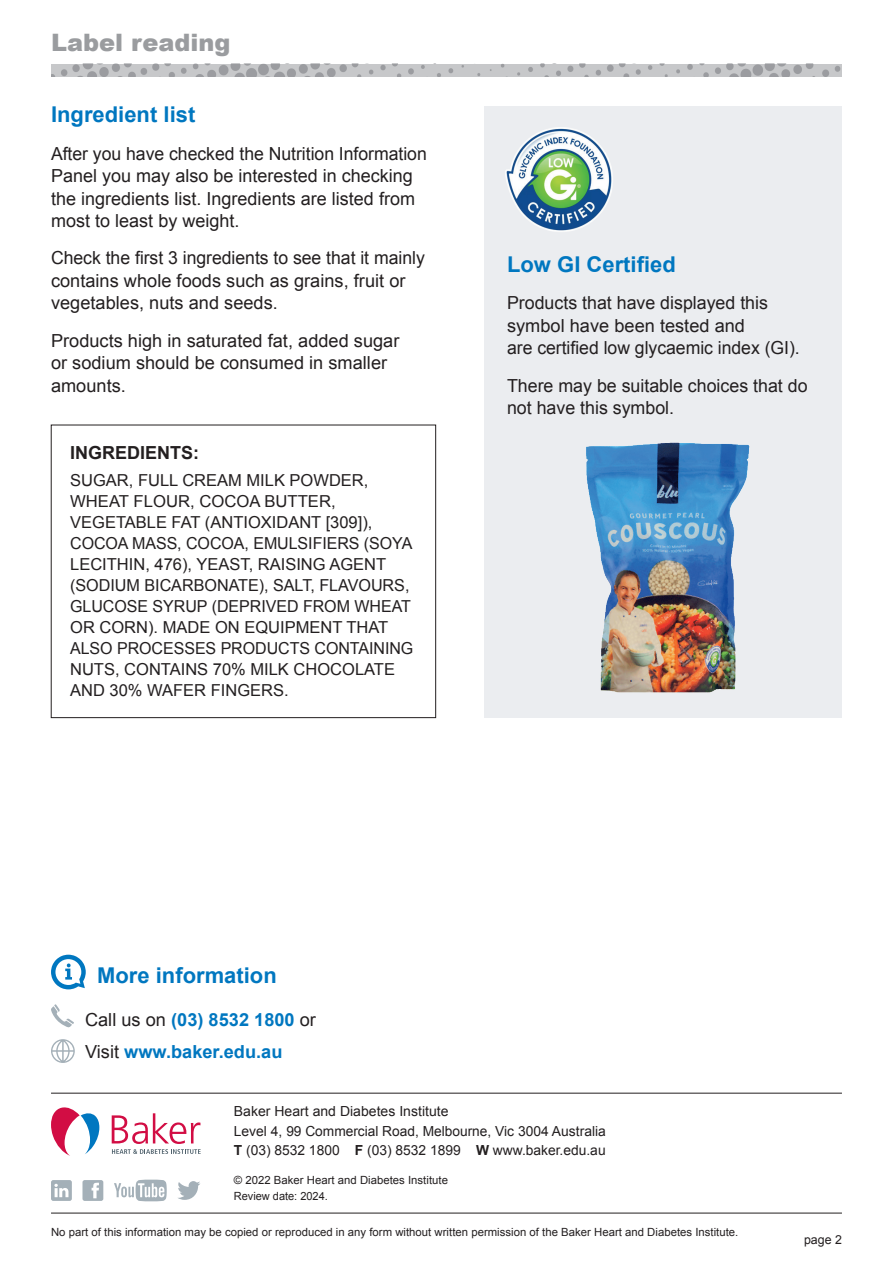
<style>
.page{position:relative;width:893px;height:1263px;background:#fff}
.page>*{position:absolute;margin:0;border:0;box-sizing:border-box;transform-origin:0 0}
.t1{font:900 24px "Arial";color:#9a9c9f}
.t2{font:700 21.75px "Arial";color:#0077c0}
.t3{font:18px/22.5px "Arial";color:#231f20}
.t4{font:700 18px/31.5px "Arial";color:#0077c0}
.t5{font:700 18px "Arial";color:#231f20}
.t6{font:16.5px/21px "Arial";color:#231f20}
.t7{font:13.8px/19.5px "Arial";color:#231f20}
.t8{font:12.3px "Arial";color:#231f20}
.t9{font:11.25px/16.5px "Arial";color:#231f20}
.s1{font-weight:400;color:#231f20}
.s2{font-weight:700}
</style>
<div class="page">
<img style="left:51px;top:64px;width:791px;height:13px">
<div style="left:485px;top:106px;width:357px;height:612px;background:#ebedf0"></div>
<img style="left:505px;top:127px;width:108px;height:105px">
<img style="left:586px;top:442px;width:164px;height:251px">
<svg style="left:51px;top:955px;width:35px;height:34px"></svg>
<svg style="left:51px;top:1004px;width:23px;height:23px"></svg>
<svg style="left:51px;top:1039px;width:24px;height:24px"></svg>
<div style="left:82px;top:1180px;width:21px;height:21px;background:#a4b0b8;border-radius:2px"></div>
<svg style="left:92px;top:1182px;width:7px;height:16px"></svg>
<svg style="left:114px;top:1179px;width:53px;height:22px"></svg>
<div style="left:51px;top:1180px;width:21px;height:21px;background:#a4b0b8;border-radius:2px"></div>
<svg style="left:54px;top:1184px;width:14px;height:13px"></svg>
<svg style="left:178px;top:1181px;width:22px;height:19px"></svg>
<svg style="left:51px;top:1107px;width:48px;height:49px"></svg>
<svg style="left:112px;top:1113px;width:89px;height:41px"></svg>
<hr style="left:51px;top:1093px;width:791px;height:1px;background:#231f20">
<hr style="left:51px;top:1213px;width:791px;height:1px;background:#231f20">
<div style="left:51px;top:425px;width:385px;height:293px;border:1px solid #231f20"></div>
<h1 class="t1" style="left:51px;top:25px;width:181px">Label reading</h1>
<p class="t2" style="left:51px;top:100px;width:146px">Ingredient list</p>
<p class="t3" style="left:51px;top:142px;width:377px">After you have checked the Nutrition Information Panel you may also be interested in checking the ingredients list. Ingredients are listed from most to least by weight.</p>
<p class="t3" style="left:51px;top:247px;width:375px">Check the first 3 ingredients to see that it mainly contains whole foods such as grains, fruit or vegetables, nuts and seeds.</p>
<p class="t3" style="left:51px;top:329px;width:350px">Products high in saturated fat, added sugar or sodium should be consumed in smaller amounts.</p>
<p class="t5" style="left:70px;top:441px;width:131px">INGREDIENTS:</p>
<p class="t6" style="left:70px;top:470px;width:345px">SUGAR, FULL CREAM MILK POWDER, WHEAT FLOUR, COCOA BUTTER, VEGETABLE FAT (ANTIOXIDANT [309]), COCOA MASS, COCOA, EMULSIFIERS (SOYA LECITHIN, 476), YEAST, RAISING AGENT (SODIUM BICARBONATE), SALT, FLAVOURS, GLUCOSE SYRUP (DEPRIVED FROM WHEAT OR CORN). MADE ON EQUIPMENT THAT ALSO PROCESSES PRODUCTS CONTAINING NUTS, CONTAINS 70% MILK CHOCOLATE AND 30% WAFER FINGERS.</p>
<p class="t2" style="left:507px;top:250px;width:170px">Low GI Certified</p>
<p class="t3" style="left:507px;top:292px;width:294px">Products that have displayed this symbol have been tested and<br>are certified low glycaemic index (GI).</p>
<p class="t3" style="left:507px;top:374px;width:302px">There may be suitable choices that do not have this symbol.</p>
<p class="t2" style="left:97px;top:961px;width:181px">More information</p>
<p class="t4" style="left:85px;top:1005px;width:232px"><span class="s1">Call us on</span> (03) 8532 1800 <span class="s1">or<br>Visit</span> www.baker.edu.au</p>
<p class="t7" style="left:234px;top:1102px;width:374px">Baker Heart and Diabetes Institute<br>Level 4, 99 Commercial Road, Melbourne, Vic 3004 Australia<br><span class="s2">T</span> (03) 8532 1800 <span class="s2">F</span> (03) 8532 1899 <span class="s2">W</span> www.baker.edu.au</p>
<p class="t9" style="left:234px;top:1171px;width:216px">© 2022 Baker Heart and Diabetes Institute<br>Review date: 2024.</p>
<p class="t9" style="left:51px;top:1224px;width:689px">No part of this information may be copied or reproduced in any form without written permission of the Baker Heart and Diabetes Institute.</p>
<p class="t8" style="left:804px;top:1233px;width:39px">page 2</p>
</div>
